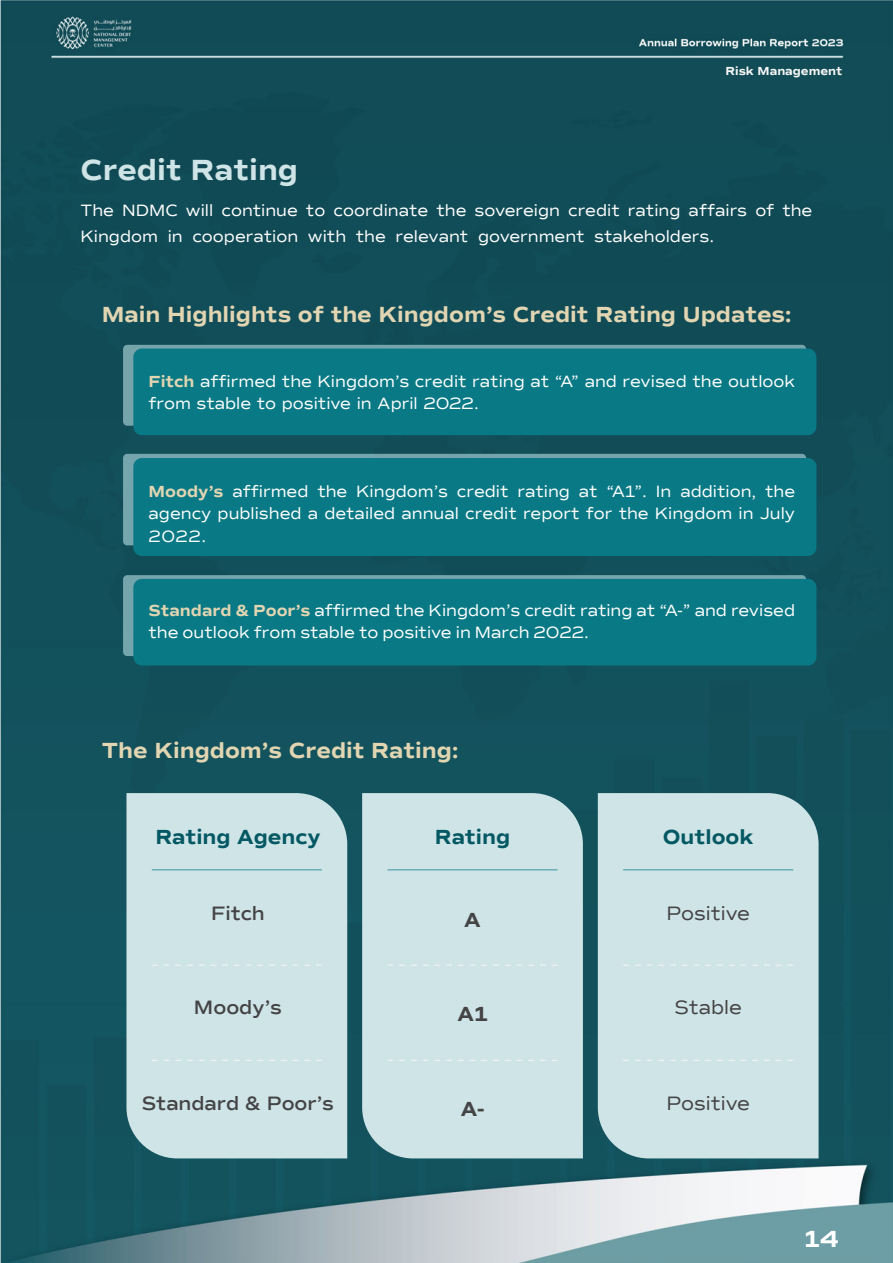
<style>
.page{position:relative;width:893px;height:1263px;background:#fff}
.page>*{position:absolute;margin:0;border:0;box-sizing:border-box;transform-origin:0 0}
.t1{font:700 30px "Commuters Sans";color:#cee4e6}
.t2{font:700 24px "Commuters Sans";color:#fff}
.t3{font:700 22.5px "Commuters Sans";color:#e1d5b2}
.t4{font:700 21px "Commuters Sans";color:#035863}
.t5{font:700 21px "Commuters Sans";color:#444345}
.t6{font:600 19.5px "Commuters Sans";color:#444345}
.t7{font:19.5px "Commuters Sans";color:#444345}
.t8{font:16.5px/22.5px "Commuters Sans";color:#fff}
.t9{font:700 16.5px "Commuters Sans";color:#e1d5b2}
.t10{font:700 12px "Commuters Sans";color:#f6f6f6}
.s1{font-weight:700;color:#e1d5b2}
</style>
<div class="page">
<img style="left:0;top:0;width:893px;height:1263px">
<div style="left:362px;top:793px;width:221px;height:365px;background:#cee4e6"></div>
<div style="left:123px;top:345px;width:683px;height:81px;background:linear-gradient(to right,#75a5ac,#75a4ab);border-radius:4px"></div>
<div style="left:123px;top:454px;width:683px;height:91px;background:#75a5ad;border-radius:4px"></div>
<div style="left:123px;top:575px;width:683px;height:81px;background:linear-gradient(to right,#75a5ac,#75a5ad);border-radius:4px"></div>
<div style="left:598px;top:793px;width:221px;height:365px;background:#cee4e6"></div>
<div style="left:133px;top:349px;width:683px;height:86px;background:#097985;border-radius:9px"></div>
<div style="left:133px;top:458px;width:683px;height:98px;background:#097985;border-radius:9px"></div>
<div style="left:133px;top:579px;width:683px;height:86px;background:#097985;border-radius:9px"></div>
<div style="left:126px;top:793px;width:221px;height:365px;background:#cee4e6"></div>
<hr style="left:387px;top:869px;width:171px;height:1px;background:#6eaeb5">
<svg style="left:387px;top:965px;width:171px;height:1px"></svg>
<svg style="left:387px;top:1060px;width:171px;height:1px"></svg>
<hr style="left:152px;top:869px;width:170px;height:1px;background:#6eaeb5">
<svg style="left:152px;top:965px;width:170px;height:1px"></svg>
<svg style="left:152px;top:1060px;width:170px;height:1px"></svg>
<hr style="left:623px;top:869px;width:170px;height:1px;background:#6eaeb5">
<svg style="left:623px;top:965px;width:170px;height:1px"></svg>
<svg style="left:623px;top:1060px;width:170px;height:1px"></svg>
<p class="t10" style="left:726px;top:64px;width:118px">Risk Management</p>
<h1 class="t1" style="left:81px;top:151px;width:219px">Credit Rating</h1>
<p class="t8" style="left:81px;top:199px;width:35px">The</p>
<p class="t8" style="left:122px;top:199px;width:57px">NDMC</p>
<p class="t8" style="left:186px;top:199px;width:29px">will</p>
<p class="t8" style="left:221px;top:199px;width:78px">continue</p>
<p class="t8" style="left:306px;top:199px;width:21px">to</p>
<p class="t8" style="left:334px;top:199px;width:96px">coordinate</p>
<p class="t8" style="left:436px;top:199px;width:32px">the</p>
<p class="t8" style="left:475px;top:199px;width:87px">sovereign</p>
<p class="t8" style="left:568px;top:199px;width:53px">credit</p>
<p class="t8" style="left:628px;top:199px;width:54px">rating</p>
<p class="t8" style="left:689px;top:199px;width:60px">affairs</p>
<p class="t8" style="left:755px;top:199px;width:20px">of</p>
<p class="t8" style="left:782px;top:199px;width:32px">the</p>
<p class="t8" style="left:81px;top:225px;width:79px">Kingdom</p>
<p class="t8" style="left:168px;top:225px;width:17px">in</p>
<p class="t8" style="left:192px;top:225px;width:107px">cooperation</p>
<p class="t8" style="left:308px;top:225px;width:40px">with</p>
<p class="t8" style="left:356px;top:225px;width:32px">the</p>
<p class="t8" style="left:396px;top:225px;width:74px">relevant</p>
<p class="t8" style="left:478px;top:225px;width:108px">government</p>
<p class="t8" style="left:594px;top:225px;width:121px">stakeholders.</p>
<h3 class="t3" style="left:102px;top:301px;width:691px">Main Highlights of the Kingdom s’ Credit Rating Updates:</h3>
<p class="t8" style="left:149px;top:370px;width:648px"><span class="s1">Fitch</span> affirmed the Kingdom s’ credit rating at “A” and revised the outlook from stable to positive in April 2022.</p>
<p class="t8" style="left:232px;top:480px;width:78px">affirmed</p>
<p class="t8" style="left:317px;top:480px;width:32px">the</p>
<p class="t8" style="left:356px;top:480px;width:93px">Kingdom s’</p>
<p class="t8" style="left:457px;top:480px;width:53px">credit</p>
<p class="t8" style="left:517px;top:480px;width:54px">rating</p>
<p class="t8" style="left:680px;top:480px;width:77px">addition,</p>
<p class="t8" style="left:765px;top:480px;width:32px">the</p>
<p class="t9" style="left:149px;top:481px;width:76px">Moody s’</p>
<p class="t8" style="left:149px;top:502px;width:648px">agency published a detailed annual credit report for the Kingdom in July<br>2022.</p>
<p class="t8" style="left:606px;top:480px;width:42px">“ A .”1</p>
<p class="t8" style="left:579px;top:480px;width:20px">at</p>
<p class="t8" style="left:656px;top:480px;width:17px">In</p>
<p class="t8" style="left:149px;top:599px;width:648px"><span class="s1">Standard &amp; Poor s’</span> affirmed the Kingdom s’ credit rating at A“ -” and revised the outlook from stable to positive in March 2022.</p>
<h3 class="t3" style="left:102px;top:737px;width:359px">The Kingdom s’ Credit Rating:</h3>
<p class="t4" style="left:155px;top:824px;width:167px">Rating Agency</p>
<p class="t6" style="left:211px;top:901px;width:55px">Fitch</p>
<p class="t6" style="left:194px;top:995px;width:89px">Moody s’</p>
<p class="t6" style="left:142px;top:1092px;width:194px">Standard &amp; Poor s’</p>
<p class="t4" style="left:435px;top:824px;width:77px">Rating</p>
<p class="t5" style="left:464px;top:907px;width:19px">A</p>
<p class="t5" style="left:457px;top:1001px;width:32px">A1</p>
<p class="t5" style="left:461px;top:1096px;width:25px">A-</p>
<p class="t4" style="left:663px;top:824px;width:92px">Outlook</p>
<p class="t7" style="left:666px;top:901px;width:85px">Positive</p>
<p class="t7" style="left:674px;top:995px;width:69px">Stable</p>
<p class="t7" style="left:666px;top:1092px;width:85px">Positive</p>
<h2 class="t2" style="left:804px;top:1224px;width:36px">14</h2>
</div>
